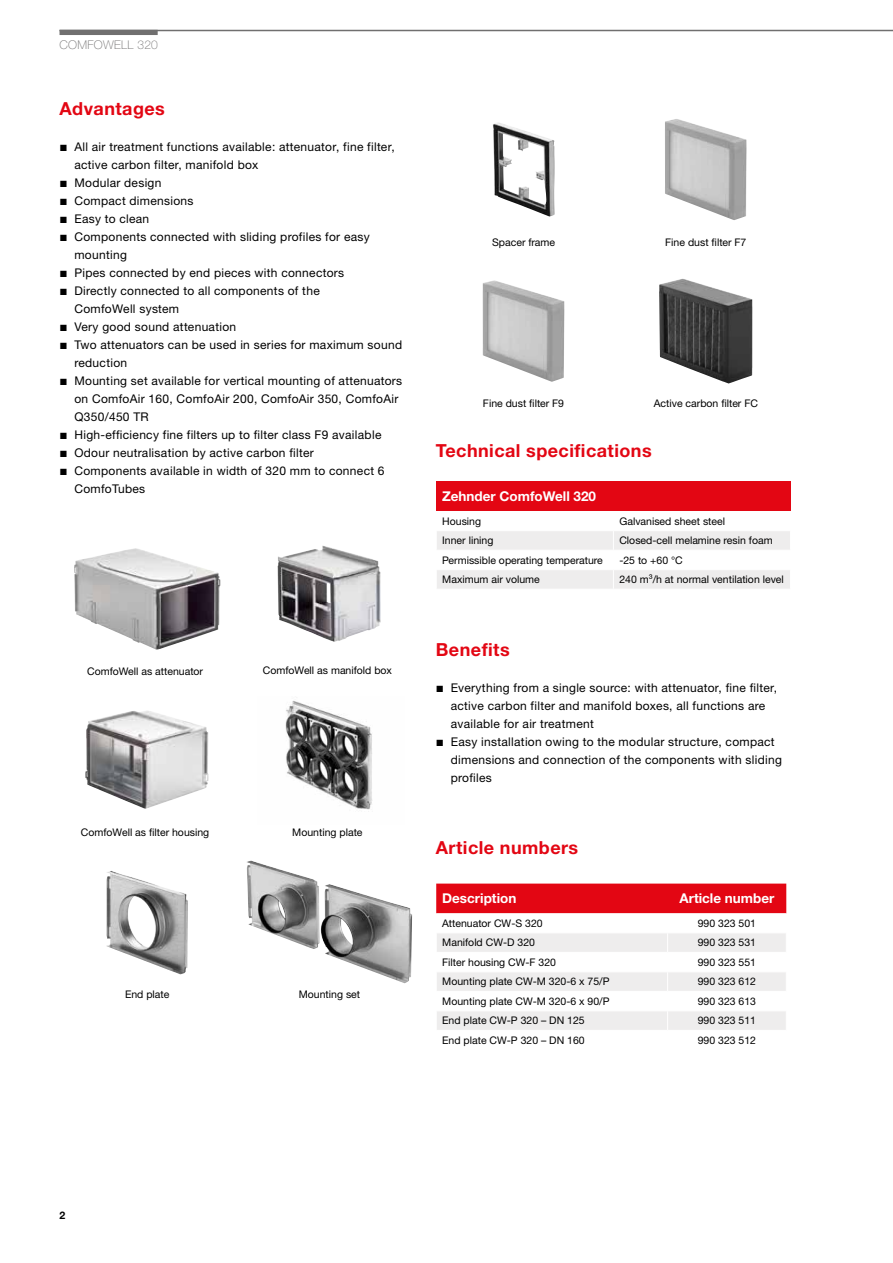
<style>
.page{position:relative;width:893px;height:1263px;background:#fff}
.page>*{position:absolute;margin:0;border:0;box-sizing:border-box;transform-origin:0 0}
.t1{font:700 18px "Helvetica Neue LTW1 G";letter-spacing:.025em;color:#e30613}
.t2{font:700 13.5px "Helvetica Neue LTW1 G";color:#fff}
.t3{font:12px/18px "Helvetica Neuefor Zehnder";letter-spacing:.025em;color:#000}
.t4{font:100 12px "Helvetica Neue LTW1 G";letter-spacing:.025em;color:#706f6f}
.t5{font:10.5px "Helvetica Neuefor Zehnder";color:#000}
.t6{font:700 10.5px "Helvetica Neue LTW1 G";color:#000}
</style>
<div class="page">
<hr style="left:60px;top:30px;width:833px;height:1px;background:#706f6f">
<div style="left:60px;top:30px;width:98px;height:5px;background:#706f6f"></div>
<img style="left:277px;top:546px;width:104px;height:96px">
<img style="left:74px;top:548px;width:146px;height:101px">
<img style="left:85px;top:711px;width:124px;height:98px">
<img style="left:285px;top:701px;width:87px;height:109px">
<img style="left:106px;top:871px;width:82px;height:103px">
<img style="left:247px;top:860px;width:165px;height:123px">
<img style="left:493px;top:122px;width:61px;height:95px">
<img style="left:665px;top:119px;width:82px;height:101px">
<img style="left:483px;top:280px;width:81px;height:102px">
<img style="left:659px;top:278px;width:94px;height:105px">
<div style="left:436px;top:481px;width:354px;height:30px;background:#e30613"></div>
<svg style="left:437px;top:531px;width:353px;height:58px"></svg>
<hr style="left:613px;top:550px;width:178px;height:1px;background:#fff">
<div style="left:436px;top:883px;width:350px;height:30px;background:#e30613"></div>
<svg style="left:436px;top:913px;width:350px;height:1px"></svg>
<div style="left:437px;top:933px;width:349px;height:19px;background:#eeeded"></div>
<svg style="left:437px;top:972px;width:349px;height:58px"></svg>
<p class="t4" style="left:60px;top:37px;width:100px">COMFOWELL 320</p>
<h1 class="t1" style="left:60px;top:97px;width:107px">Advantages</h1>
<p class="t3" style="left:74px;top:138px;width:322px;text-indent:-15px">■ All air treatment functions available: attenuator, fine filter, active carbon filter, manifold box</p>
<p class="t3" style="left:60px;top:174px;width:103px">■ Modular design</p>
<p class="t3" style="left:60px;top:192px;width:136px">■ Compact dimensions</p>
<p class="t3" style="left:60px;top:210px;width:91px">■ Easy to clean</p>
<p class="t3" style="left:74px;top:228px;width:297px;text-indent:-15px">■ Components connected with sliding profiles for easy mounting</p>
<p class="t3" style="left:60px;top:264px;width:286px">■ Pipes connected by end pieces with connectors</p>
<p class="t3" style="left:74px;top:282px;width:247px;text-indent:-15px">■ Directly connected to all components of the<br>ComfoWell system</p>
<p class="t3" style="left:60px;top:318px;width:178px">■ Very good sound attenuation</p>
<p class="t3" style="left:74px;top:336px;width:329px;text-indent:-15px">■ Two attenuators can be used in series for maximum sound reduction</p>
<p class="t3" style="left:74px;top:372px;width:329px;text-indent:-15px">■ Mounting set available for vertical mounting of attenuators on ComfoAir 160, ComfoAir 200, ComfoAir 350, ComfoAir<br>Q350/450 TR</p>
<p class="t3" style="left:60px;top:426px;width:323px">■ High-efficiency fine filters up to filter class F9 available</p>
<p class="t3" style="left:60px;top:444px;width:256px">■ Odour neutralisation by active carbon filter</p>
<p class="t3" style="left:74px;top:462px;width:312px;text-indent:-15px">■ Components available in width of 320 mm to connect 6<br>ComfoTubes</p>
<p class="t5" style="left:87px;top:664px;width:117px">ComfoWell as attenuator</p>
<p class="t5" style="left:263px;top:664px;width:131px">ComfoWell as manifold box</p>
<p class="t5" style="left:81px;top:826px;width:130px">ComfoWell as filter housing</p>
<p class="t5" style="left:292px;top:826px;width:72px">Mounting plate</p>
<p class="t5" style="left:125px;top:988px;width:46px">End plate</p>
<p class="t5" style="left:299px;top:988px;width:63px">Mounting set</p>
<p class="t5" style="left:492px;top:235px;width:64px">Spacer frame</p>
<p class="t5" style="left:665px;top:235px;width:83px">Fine dust filter F7</p>
<p class="t5" style="left:483px;top:397px;width:83px">Fine dust filter F9</p>
<p class="t5" style="left:654px;top:397px;width:106px">Active carbon filter FC</p>
<h1 class="t1" style="left:436px;top:440px;width:217px">Technical specifications</h1>
<p class="t2" style="left:442px;top:488px;width:155px">Zehnder ComfoWell 320</p>
<p class="t5" style="left:442px;top:514px;width:40px">Housing</p>
<p class="t5" style="left:619px;top:514px;width:107px">Galvanised sheet steel</p>
<p class="t5" style="left:442px;top:534px;width:53px">Inner lining</p>
<p class="t5" style="left:619px;top:534px;width:155px">Closed-cell melamine resin foam</p>
<p class="t5" style="left:442px;top:553px;width:162px">Permissible operating temperature</p>
<p class="t5" style="left:619px;top:553px;width:65px">-25 to +60 °C</p>
<p class="t5" style="left:442px;top:573px;width:99px">Maximum air volume</p>
<p class="t5" style="left:619px;top:573px;width:166px">240 m³/h at normal ventilation level</p>
<h1 class="t1" style="left:436px;top:638px;width:75px">Benefits</h1>
<p class="t3" style="left:451px;top:678px;width:328px;text-indent:-15px">■ Everything from a single source: with attenuator, fine filter, active carbon filter and manifold boxes, all functions are available for air treatment</p>
<p class="t3" style="left:451px;top:732px;width:333px;text-indent:-15px">■ Easy installation owing to the modular structure, compact dimensions and connection of the components with sliding profiles</p>
<h1 class="t1" style="left:436px;top:836px;width:144px">Article numbers</h1>
<p class="t2" style="left:442px;top:890px;width:76px">Description</p>
<p class="t2" style="left:679px;top:890px;width:96px">Article number</p>
<p class="t5" style="left:442px;top:917px;width:102px">Attenuator CW-S 320</p>
<p class="t5" style="left:698px;top:917px;width:60px">990 323 501</p>
<p class="t5" style="left:442px;top:936px;width:94px">Manifold CW-D 320</p>
<p class="t5" style="left:698px;top:936px;width:60px">990 323 531</p>
<p class="t5" style="left:442px;top:956px;width:115px">Filter housing CW-F 320</p>
<p class="t5" style="left:698px;top:956px;width:60px">990 323 551</p>
<p class="t5" style="left:442px;top:975px;width:169px">Mounting plate CW-M 320-6 x 75/P</p>
<p class="t5" style="left:698px;top:975px;width:60px">990 323 612</p>
<p class="t5" style="left:442px;top:995px;width:169px">Mounting plate CW-M 320-6 x 90/P</p>
<p class="t5" style="left:698px;top:995px;width:60px">990 323 613</p>
<p class="t5" style="left:442px;top:1014px;width:144px">End plate CW-P 320 – DN 125</p>
<p class="t5" style="left:698px;top:1014px;width:60px">990 323 511</p>
<p class="t5" style="left:442px;top:1034px;width:144px">End plate CW-P 320 – DN 160</p>
<p class="t5" style="left:698px;top:1034px;width:60px">990 323 512</p>
<p class="t6" style="left:60px;top:1209px;width:7px">2</p>
</div>
